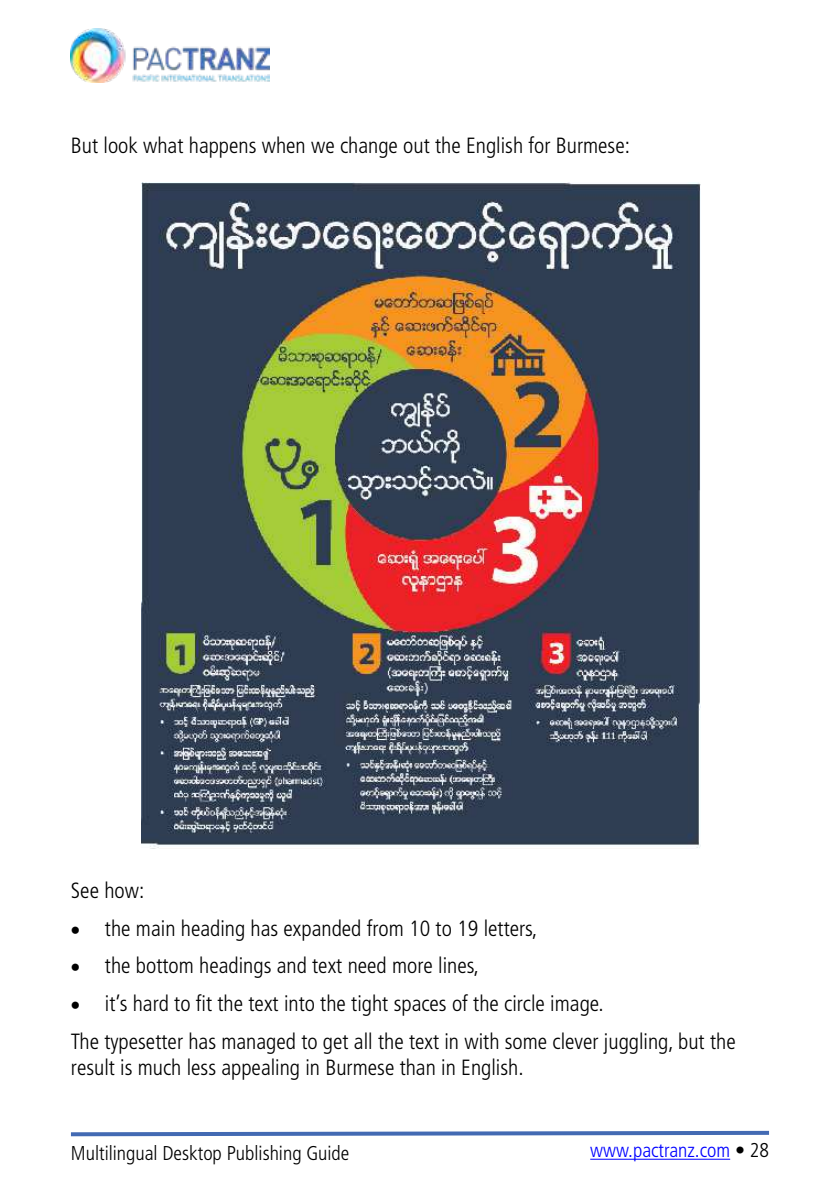
<style>
.page{position:relative;width:840px;height:1191px;background:#fff}
.page>*{position:absolute;margin:0;border:0;box-sizing:border-box;transform-origin:0 0}
.t1{font:300 condensed 22px/37.8px "Frutiger";color:#000}
.t2{font:300 condensed 20px "Frutiger";color:#000}
.t3{font:300 condensed 20px "Frutiger";color:#00f}
.s1{color:#000}
</style>
<div class="page">
<hr style="left:590px;top:1158px;width:139px;height:1px;background:#00f">
<img style="left:71px;top:28px;width:198px;height:54px">
<svg style="left:70px;top:1130px;width:699px;height:7px"></svg>
<img style="left:141px;top:182px;width:559px;height:666px">
<p class="t1" style="left:71px;top:128px;width:560px">But look what happens when we change out the English for Burmese:</p>
<p class="t1" style="left:71px;top:873px;width:75px">See how:</p>
<p class="t1" style="left:71px;top:910px;width:468px">• the main heading has expanded from 10 to 19 letters,</p>
<p class="t1" style="left:71px;top:948px;width:409px">• the bottom headings and text need more lines,</p>
<p class="t1" style="left:71px;top:986px;width:666px">• it’s hard to fit the text into the tight spaces of the circle image.<br>The typesetter has managed to get all the text in with some clever juggling, but the</p>
<p class="t1" style="left:71px;top:1050px;width:454px">result is much less appealing in Burmese than in English.</p>
<p class="t2" style="left:71px;top:1144px;width:280px">Multilingual Desktop Publishing Guide</p>
<p class="t3" style="left:590px;top:1142px;width:180px">www.pactranz.com <span class="s1">• 28</span></p>
</div>
